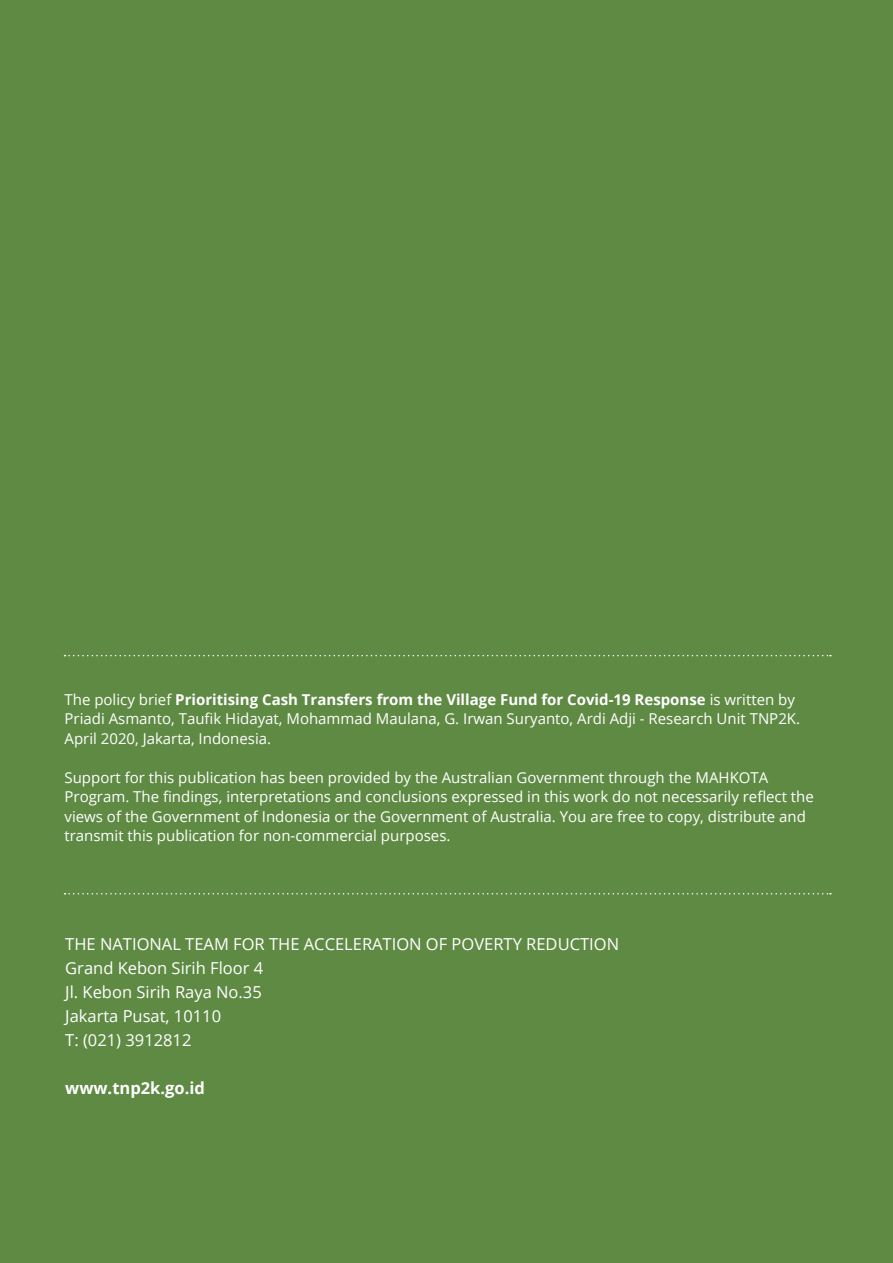
<style>
.page{position:relative;width:893px;height:1263px;background:#5f8a44}
.page>*{position:absolute;margin:0;border:0;box-sizing:border-box;transform-origin:0 0}
.t1{font:16.5px "Open Sans";color:#fff}
.t2{font:700 16.5px "Open Sans";color:#fff}
.t3{font:15px/19.5px "Open Sans";color:#fff}
.s1{font-weight:700}
</style>
<div class="page">
<svg style="left:65px;top:655px;width:766px;height:1px"></svg>
<svg style="left:65px;top:893px;width:766px;height:1px"></svg>
<p class="t3" style="left:65px;top:689px;width:737px">The policy brief <span class="s1">Prioritising Cash Transfers from the Village Fund for Covid-19 Response</span> is written by<br>Priadi Asmanto, Taufik Hidayat, Mohammad Maulana, G. Irwan Suryanto, Ardi Adji - Research Unit TNP2K.<br>April 2020, Jakarta, Indonesia.</p>
<p class="t3" style="left:65px;top:767px;width:751px">Support for this publication has been provided by the Australian Government through the MAHKOTA Program. The findings, interpretations and conclusions expressed in this work do not necessarily reflect the views of the Government of Indonesia or the Government of Australia. You are free to copy, distribute and transmit this publication for non-commercial purposes.</p>
<p class="t1" style="left:65px;top:933px;width:555px">THE NATIONAL TEAM FOR THE ACCELERATION OF POVERTY REDUCTION</p>
<p class="t1" style="left:65px;top:957px;width:199px">Grand Kebon Sirih Floor 4</p>
<p class="t1" style="left:65px;top:981px;width:198px">Jl. Kebon Sirih Raya No.35</p>
<p class="t1" style="left:65px;top:1005px;width:157px">Jakarta Pusat, 10110</p>
<p class="t1" style="left:65px;top:1029px;width:128px">T: (021) 3912812</p>
<p class="t2" style="left:65px;top:1076px;width:141px">www.tnp2k.go.id</p>
</div>
